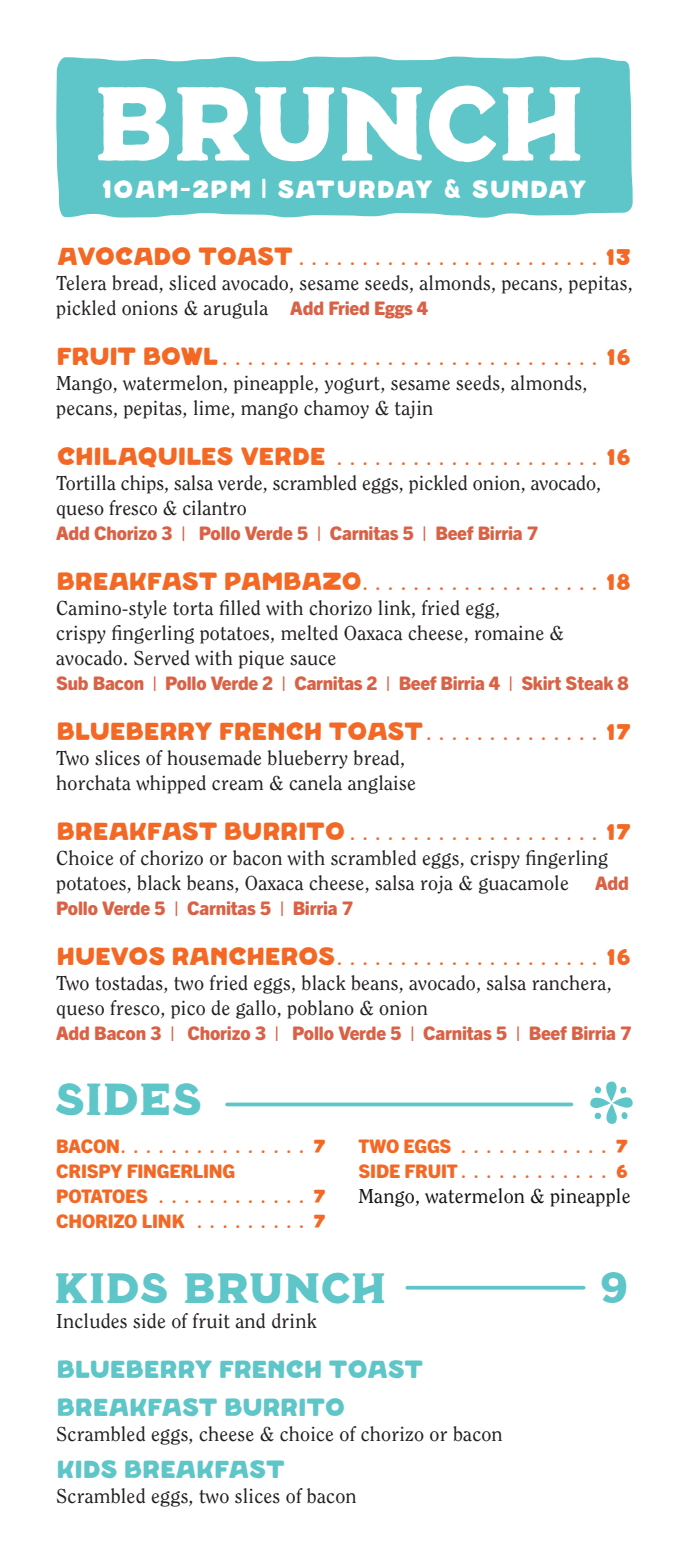
<style>
.page{position:relative;width:689px;height:1559px;background:#fff}
.page>*{position:absolute;margin:0;border:0;box-sizing:border-box;transform-origin:0 0}
.t1{font:105px "Bronco Rough";letter-spacing:-.035em;color:#fff}
.t2{font:45px "Bronco Rough";letter-spacing:-.01em;color:#5ec6c8}
.t3{font:42.5px "Bronco Rough";letter-spacing:-.015em;color:#5ec6c8}
.t4{font:700 25px "El Camino";letter-spacing:-.065em;color:#5ec6c8}
.t5{font:700 25px "El Camino";letter-spacing:-.065em;color:#f36825}
.t6{font:700 25px "El Camino";letter-spacing:-.01em;color:#fff}
.t7{font:700 22.5px "El Camino";letter-spacing:-.005em;color:#f36825}
.t8{font:20px/25px "Clearface Std";letter-spacing:.01em;color:#231f20}
.t9{font:20px "Clearface Std";letter-spacing:.01em;color:#121212}
.t10{font:800 18.75px "Trade Gothic Next SR Pro";letter-spacing:-.01em;color:#d96246}
.t11{font:800 18.75px "Trade Gothic Next SR Pro";letter-spacing:-.01em;color:#f36825}
.s1{font-size:25px}
.s2{font-family:"Trade Gothic Next SR Pro";font-weight:800;font-size:18.75px;color:#d96246}
.s3{font-size:22.5px}
.s4{font-family:"Trade Gothic Next SR Pro";font-weight:800;font-size:18.75px}
.s5{font-size:18.75px}
.s6{font-family:"El Camino";font-weight:700;font-size:22.5px}
.s7{font-family:"El Camino";font-weight:700}
</style>
<div class="page">
<div style="left:56px;top:56px;width:576px;height:162px;background:#5ec6c8"></div>
<svg style="left:590px;top:1081px;width:42px;height:42px"></svg>
<svg style="left:227px;top:1102px;width:344px;height:4px"></svg>
<svg style="left:407px;top:1285px;width:176px;height:4px"></svg>
<p class="t1" style="left:98px;top:65px;width:494px">BRUNCH</p>
<p class="t6" style="left:101px;top:174px;width:487px">10AM-2PM | SATURDAY &amp; SUNDAY</p>
<p class="t7" style="left:56px;top:244px;width:577px"><span class="s1">AVOCADO TOAST</span> . . . . . . . . . . . . . . . . . . . . . . . . 13</p>
<p class="t8" style="left:56px;top:271px;width:577px">Telera bread, sliced avocado, sesame seeds, almonds, pecans, pepitas, pickled onions &amp; arugula <span class="s2">Add Fried Eggs 4</span></p>
<p class="t7" style="left:56px;top:344px;width:577px"><span class="s1">FRUIT BOWL</span> . . . . . . . . . . . . . . . . . . . . . . . . . . . . . . 16</p>
<p class="t8" style="left:56px;top:371px;width:532px">Mango, watermelon, pineapple, yogurt, sesame seeds, almonds, pecans, pepitas, lime, mango chamoy &amp; tajin</p>
<p class="t7" style="left:56px;top:444px;width:577px"><span class="s1">CHILAQUILES VERDE</span> . . . . . . . . . . . . . . . . . . . . . 16</p>
<p class="t8" style="left:56px;top:471px;width:546px">Tortilla chips, salsa verde, scrambled eggs, pickled onion, avocado, queso fresco &amp; cilantro</p>
<p class="t10" style="left:56px;top:520px;width:483px">Add Chorizo 3 | Pollo Verde 5 | Carnitas 5 | Beef Birria 7</p>
<p class="t7" style="left:56px;top:569px;width:577px"><span class="s1">BREAKFAST PAMBAZO</span> . . . . . . . . . . . . . . . . . . . 18</p>
<p class="t8" style="left:56px;top:596px;width:445px">Camino-style torta filled with chorizo link, fried egg,</p>
<p class="t8" style="left:56px;top:621px;width:509px">crispy fingerling potatoes, melted Oaxaca cheese, romaine &amp;</p>
<p class="t8" style="left:56px;top:646px;width:282px">avocado. Served with pique sauce</p>
<p class="t10" style="left:56px;top:670px;width:573px">Sub Bacon | Pollo Verde 2 | Carnitas 2 | Beef Birria 4 | Skirt Steak 8</p>
<p class="t5" style="left:56px;top:716px;width:577px">BLUEBERRY FRENCH TOAST <span class="s3">. . . . . . . . . . . . . . 17</span></p>
<p class="t8" style="left:56px;top:746px;width:361px">Two slices of housemade blueberry bread, horchata whipped cream &amp; canela anglaise</p>
<p class="t7" style="left:56px;top:819px;width:577px"><span class="s1">BREAKFAST BURRITO</span> . . . . . . . . . . . . . . . . . . . . 17</p>
<p class="t8" style="left:56px;top:846px;width:553px">Choice of chorizo or bacon with scrambled eggs, crispy fingerling potatoes, black beans, Oaxaca cheese, salsa roja &amp; guacamole</p>
<p class="t10" style="left:595px;top:870px;width:35px">Add</p>
<p class="t10" style="left:56px;top:895px;width:298px">Pollo Verde 5 | Carnitas 5 | Birria 7</p>
<p class="t7" style="left:56px;top:944px;width:577px"><span class="s1">HUEVOS RANCHEROS</span> . . . . . . . . . . . . . . . . . . . . . 16</p>
<p class="t8" style="left:56px;top:971px;width:556px">Two tostadas, two fried eggs, black beans, avocado, salsa ranchera, queso fresco, pico de gallo, poblano &amp; onion</p>
<p class="t10" style="left:56px;top:1020px;width:576px">Add Bacon 3 | Chorizo 3 | Pollo Verde 5 | Carnitas 5 | Beef Birria 7</p>
<p class="t2" style="left:56px;top:1074px;width:150px">SIDES</p>
<p class="t7" style="left:56px;top:1131px;width:271px"><span class="s4">BACON</span> . . . . . . . . . . . . . . . <span class="s5">7</span></p>
<p class="t11" style="left:56px;top:1158px;width:180px">CRISPY FINGERLING</p>
<p class="t7" style="left:56px;top:1181px;width:271px"><span class="s4">POTATOES</span> . . . . . . . . . . . . <span class="s5">7</span></p>
<p class="t11" style="left:56px;top:1208px;width:271px">CHORIZO LINK <span class="s6">. . . . . . . . .</span> <span class="s7">7</span></p>
<p class="t7" style="left:358px;top:1131px;width:271px"><span class="s4">TWO EGGS</span> . . . . . . . . . . . . <span class="s5">7</span></p>
<p class="t7" style="left:358px;top:1156px;width:271px"><span class="s4">SIDE FRUIT</span> . . . . . . . . . . . . <span class="s5">6</span></p>
<p class="t9" style="left:358px;top:1184px;width:273px">Mango, watermelon &amp; pineapple</p>
<p class="t3" style="left:56px;top:1264px;width:334px">KIDS BRUNCH</p>
<p class="t3" style="left:601px;top:1264px;width:30px">9</p>
<p class="t8" style="left:56px;top:1308px;width:262px">Includes side of fruit and drink</p>
<p class="t4" style="left:56px;top:1354px;width:370px">BLUEBERRY FRENCH TOAST</p>
<p class="t4" style="left:56px;top:1391px;width:291px">BREAKFAST BURRITO</p>
<p class="t8" style="left:56px;top:1421px;width:448px">Scrambled eggs, cheese &amp; choice of chorizo or bacon</p>
<p class="t4" style="left:56px;top:1454px;width:231px">KIDS BREAKFAST</p>
<p class="t8" style="left:56px;top:1483px;width:302px">Scrambled eggs, two slices of bacon</p>
</div>
